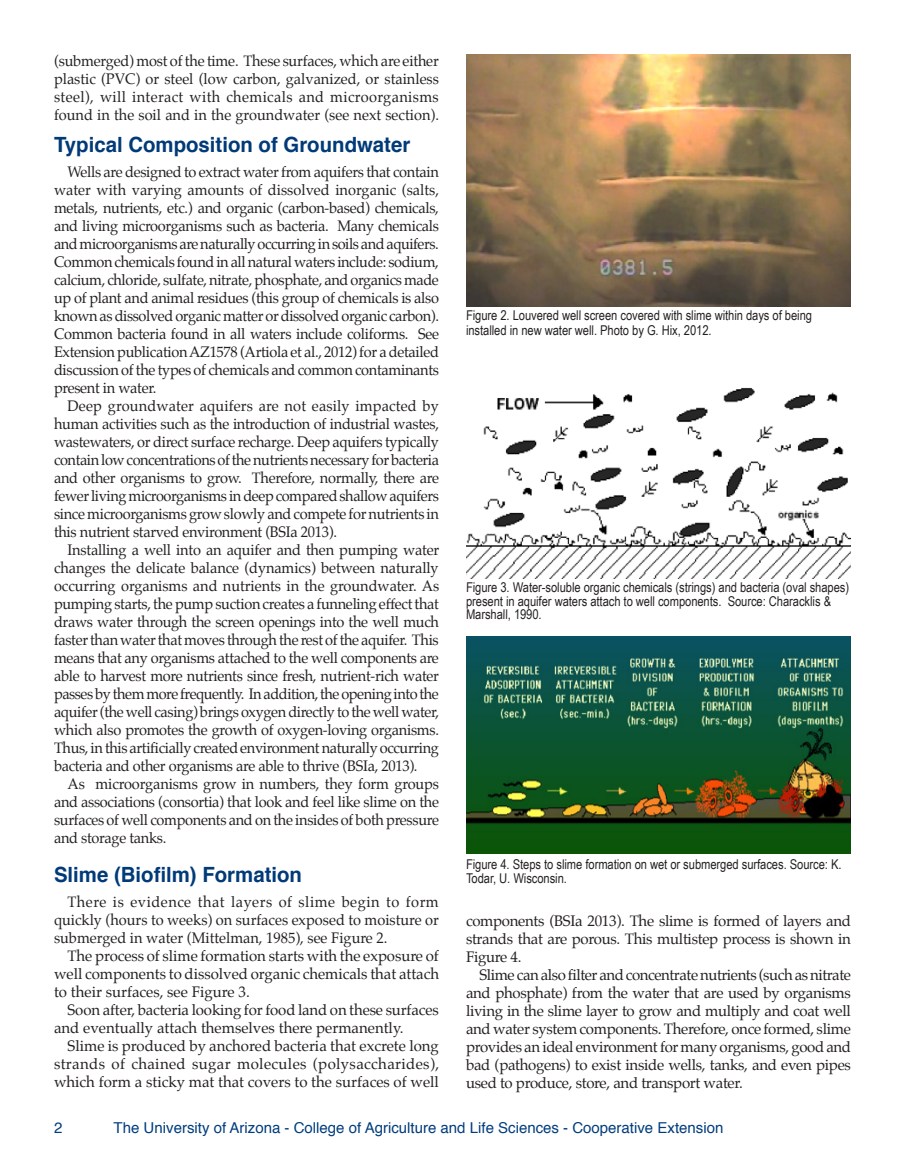
<style>
.page{position:relative;width:905px;height:1175px;background:#fff}
.page>*{position:absolute;margin:0;border:0;box-sizing:border-box;transform-origin:0 0}
.Body_text{font:700 21px "Helvetica";color:#013a78}
.Body_text-2{font:15px/18px "Palatino";letter-spacing:-.02em;color:#231f20;text-align:justify}
.Subhead_1{font:15px/18px "Palatino";color:#231f20;text-align:justify}
.t1{font:15px "Helvetica";color:#013d7d}
.t2{font:13.5px/13.5px "Arial Narrow";color:#231f20}
</style>
<div class="page">
<img style="left:466px;top:54px;width:384px;height:252px">
<img style="left:466px;top:387px;width:384px;height:191px">
<img style="left:466px;top:636px;width:384px;height:217px">
<p class="Subhead_1" style="left:54px;top:52px;width:386px">(submerged) most of the time. These surfaces, which are either plastic (PVC) or steel (low carbon, galvanized, or stainless steel), will interact with chemicals and microorganisms found in the soil and in the groundwater (see next section).</p>
<p class="Body_text" style="left:54px;top:128px;width:358px">Typical Composition of Groundwater</p>
<p class="Body_text-2" style="left:54px;top:163px;width:386px;text-indent:14px">Wells are designed to extract water from aquifers that contain water with varying amounts of dissolved inorganic (salts, metals, nutrients, etc.) and organic (carbon-based) chemicals, and living microorganisms such as bacteria. Many chemicals and microorganisms are naturally occurring in soils and aquifers.<br>Common chemicals found in all natural waters include: sodium, calcium, chloride, sulfate, nitrate, phosphate, and organics made up of plant and animal residues (this group of chemicals is also known as dissolved organic matter or dissolved organic carbon).<br>Common bacteria found in all waters include coliforms. See Extension publication AZ1578 (Artiola et al., 2012) for a detailed discussion of the types of chemicals and common contaminants present in water.</p>
<p class="Body_text-2" style="left:54px;top:397px;width:386px;text-indent:14px">Deep groundwater aquifers are not easily impacted by human activities such as the introduction of industrial wastes, wastewaters, or direct surface recharge. Deep aquifers typically contain low concentrations of the nutrients necessary for bacteria and other organisms to grow. Therefore, normally, there are fewer living microorganisms in deep compared shallow aquifers since microorganisms grow slowly and compete for nutrients in this nutrient starved environment (BSIa 2013).</p>
<p class="Body_text-2" style="left:54px;top:541px;width:387px;text-indent:14px">Installing a well into an aquifer and then pumping water changes the delicate balance (dynamics) between naturally occurring organisms and nutrients in the groundwater. As pumping starts, the pump suction creates a funneling effect that draws water through the screen openings into the well much faster than water that moves through the rest of the aquifer. This means that any organisms attached to the well components are able to harvest more nutrients since fresh, nutrient-rich water passes by them more frequently. In addition, the opening into the aquifer (the well casing) brings oxygen directly to the well water, which also promotes the growth of oxygen-loving organisms.<br>Thus, in this artificially created environment naturally occurring bacteria and other organisms are able to thrive (BSIa, 2013).</p>
<p class="Body_text-2" style="left:54px;top:775px;width:386px;text-indent:14px">As microorganisms grow in numbers, they form groups and associations (consortia) that look and feel like slime on the surfaces of well components and on the insides of both pressure and storage tanks.</p>
<p class="Body_text" style="left:54px;top:857px;width:249px">Slime (Biofilm) Formation</p>
<p class="Body_text-2" style="left:54px;top:892px;width:386px;text-indent:14px">There is evidence that layers of slime begin to form quickly (hours to weeks) on surfaces exposed to moisture or submerged in water (Mittelman, 1985), see Figure 2.</p>
<p class="Body_text-2" style="left:54px;top:946px;width:386px;text-indent:14px">The process of slime formation starts with the exposure of well components to dissolved organic chemicals that attach to their surfaces, see Figure 3.</p>
<p class="Body_text-2" style="left:54px;top:1000px;width:386px;text-indent:14px">Soon after, bacteria looking for food land on these surfaces and eventually attach themselves there permanently.</p>
<p class="Body_text-2" style="left:54px;top:1036px;width:386px;text-indent:14px">Slime is produced by anchored bacteria that excrete long strands of chained sugar molecules (polysaccharides), which form a sticky mat that covers to the surfaces of well</p>
<p class="t2" style="left:466px;top:307px;width:348px;line-height:15px">Figure 2. Louvered well screen covered with slime within days of being installed in new water well. Photo by G. Hix, 2012.</p>
<p class="t2" style="left:466px;top:580px;width:385px">Figure 3. Water-soluble organic chemicals (strings) and bacteria (oval shapes) present in aquifer waters attach to well components. Source: Characklis &amp;<br>Marshall, 1990.</p>
<p class="t2" style="left:466px;top:857px;width:377px">Figure 4. Steps to slime formation on wet or submerged surfaces. Source: K.<br>Todar, U. Wisconsin.</p>
<p class="Body_text-2" style="left:466px;top:911px;width:386px">components (BSIa 2013). The slime is formed of layers and strands that are porous. This multistep process is shown in Figure 4.</p>
<p class="Body_text-2" style="left:466px;top:965px;width:386px;text-indent:14px">Slime can also filter and concentrate nutrients (such as nitrate and phosphate) from the water that are used by organisms living in the slime layer to grow and multiply and coat well and water system components. Therefore, once formed, slime provides an ideal environment for many organisms, good and bad (pathogens) to exist inside wells, tanks, and even pipes used to produce, store, and transport water.</p>
<p class="t1" style="left:54px;top:1115px;width:10px">2</p>
<p class="t1" style="left:114px;top:1116px;width:611px">The University of Arizona - College of Agriculture and Life Sciences - Cooperative Extension</p>
</div>
